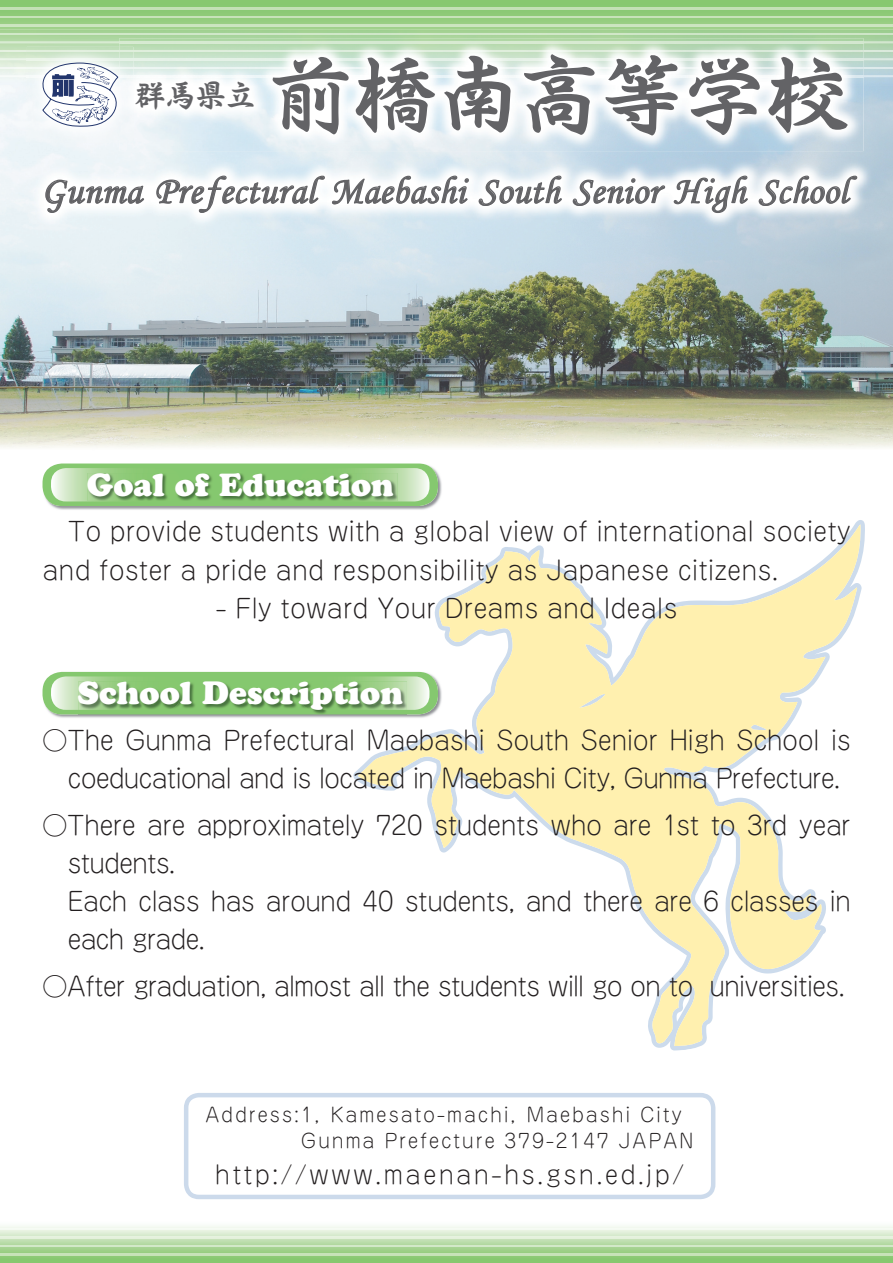
<style>
.page{position:relative;width:893px;height:1263px;background:#fff}
.page>*{position:absolute;margin:0;border:0;box-sizing:border-box;transform-origin:0 0}
.t1{font:700 87.15px "Ro Hagoromo Std";letter-spacing:-.05em;color:#636366}
.t2{font:38.25px "Monotype Corsiva";letter-spacing:.01em;color:#636366}
.t3{font:31.95px "Cooper Black Std";color:#fff}
.t4{font:700 31.95px "Ro Hagoromo Std";color:#636366}
.t5{font:300 25.5px/38.2px "Jun 101 Pro";letter-spacing:-.025em;color:#231f20;text-align:center}
.t6{font:300 25.5px/38.2px "Jun 101 Pro";letter-spacing:-.005em;color:#231f20}
.t7{font:300 25.5px "Jun 101 Pro";letter-spacing:-.045em;color:#231f20}
.t8{font:300 25.5px "Jun 101 Pro";color:#231f20}
.t9{font:300 24.45px "Jun 101 Pro";letter-spacing:.085em;color:#231f20}
.t10{font:300 19.2px/25.5px "Jun 101 Pro";letter-spacing:.085em;color:#231f20}
</style>
<div class="page">
<img style="left:0;top:85px;width:52px;height:363px">
<img style="left:841px;top:85px;width:52px;height:363px">
<img style="left:52px;top:142px;width:315px;height:207px">
<img style="left:367px;top:151px;width:316px;height:198px">
<img style="left:683px;top:151px;width:158px;height:297px">
<img style="left:52px;top:349px;width:631px;height:99px">
<hr style="left:0;top:33px;width:893px;height:2px;background:#d0e7c8">
<hr style="left:0;top:16px;width:893px;height:2px;background:#c7e2b9">
<hr style="left:0;top:1228px;width:893px;height:2px;background:#f5faf3">
<hr style="left:0;top:1245px;width:893px;height:2px;background:#d2e8c8">
<img style="left:27px;top:47px;width:92px;height:95px">
<img style="left:27px;top:50px;width:92px;height:2px">
<img style="left:27px;top:59px;width:16px;height:1px">
<img style="left:27px;top:67px;width:16px;height:2px">
<img style="left:27px;top:76px;width:16px;height:1px">
<svg style="left:358px;top:524px;width:503px;height:522px"></svg>
<svg style="left:184px;top:1093px;width:531px;height:106px"></svg>
<img style="left:42px;top:464px;width:400px;height:46px">
<div style="left:43px;top:463px;width:395px;height:43px;background:#85c86f;border-radius:20px"></div>
<svg style="left:51px;top:468px;width:75px;height:33px"></svg>
<svg style="left:355px;top:468px;width:74px;height:33px"></svg>
<img style="left:181px;top:473px;width:119px;height:28px">
<img style="left:87px;top:473px;width:94px;height:28px">
<img style="left:300px;top:473px;width:98px;height:28px">
<img style="left:42px;top:672px;width:400px;height:47px">
<div style="left:43px;top:672px;width:395px;height:42px;background:#85c86f;border-radius:20px"></div>
<svg style="left:51px;top:676px;width:75px;height:34px"></svg>
<svg style="left:355px;top:676px;width:74px;height:34px"></svg>
<img style="left:78px;top:682px;width:329px;height:33px">
<img style="left:78px;top:681px;width:103px;height:29px">
<img style="left:300px;top:681px;width:107px;height:29px">
<img style="left:133px;top:50px;width:730px;height:2px">
<img style="left:133px;top:59px;width:730px;height:1px">
<img style="left:119px;top:42px;width:744px;height:1px">
<img style="left:133px;top:67px;width:730px;height:2px">
<img style="left:133px;top:76px;width:730px;height:1px">
<svg style="left:119px;top:50px;width:14px;height:2px"></svg>
<svg style="left:43px;top:59px;width:90px;height:67px"></svg>
<img style="left:29px;top:160px;width:844px;height:69px">
<svg style="left:45px;top:179px;width:100px;height:35px"></svg>
<svg style="left:156px;top:151px;width:314px;height:63px"></svg>
<svg style="left:478px;top:175px;width:85px;height:32px"></svg>
<svg style="left:572px;top:177px;width:94px;height:30px"></svg>
<svg style="left:673px;top:175px;width:76px;height:39px"></svg>
<svg style="left:758px;top:175px;width:100px;height:32px"></svg>
<p class="t4" style="left:134px;top:70px;width:125px">群馬県立</p>
<h1 class="t1" style="left:267px;top:29px;width:586px">前橋南高等学校</h1>
<h2 class="t2" style="left:41px;top:168px;width:808px">Gunma Prefectural Maebashi South Senior High School</h2>
<p class="t3" style="left:87px;top:465px;width:308px">Goal of Education</p>
<p class="t6" style="left:43px;top:509px;width:810px">　To provide students with a global view of international society and foster a pride and responsibility as Japanese citizens.</p>
<p class="t8" style="left:215px;top:588px;width:464px">- Fly toward Your Dreams and Ideals</p>
<p class="t3" style="left:78px;top:674px;width:327px">School Description</p>
<p class="t5" style="left:42px;top:718px;width:810px">○The Gunma Prefectural Maebashi South Senior High School is coeducational and is located in Maebashi City, Gunma Prefecture.</p>
<p class="t5" style="left:42px;top:803px;width:810px">○There are approximately 720 students who are 1st to 3rd year</p>
<p class="t5" style="left:68px;top:841px;width:110px">students.</p>
<p class="t5" style="left:43px;top:879px;width:810px">　Each class has around 40 students, and there are 6 classes in</p>
<p class="t7" style="left:68px;top:920px;width:139px">each grade.</p>
<p class="t7" style="left:42px;top:966px;width:804px">○After graduation, almost all the students will go on to universities.</p>
<p class="t10" style="left:301px;top:1100px;width:394px;text-indent:-96px">Address:1, Kamesato-machi, Maebashi City<br>Gunma Prefecture 379-2147 JAPAN</p>
<p class="t9" style="left:215px;top:1155px;width:471px">http://www.maenan-hs.gsn.ed.jp/</p>
</div>
